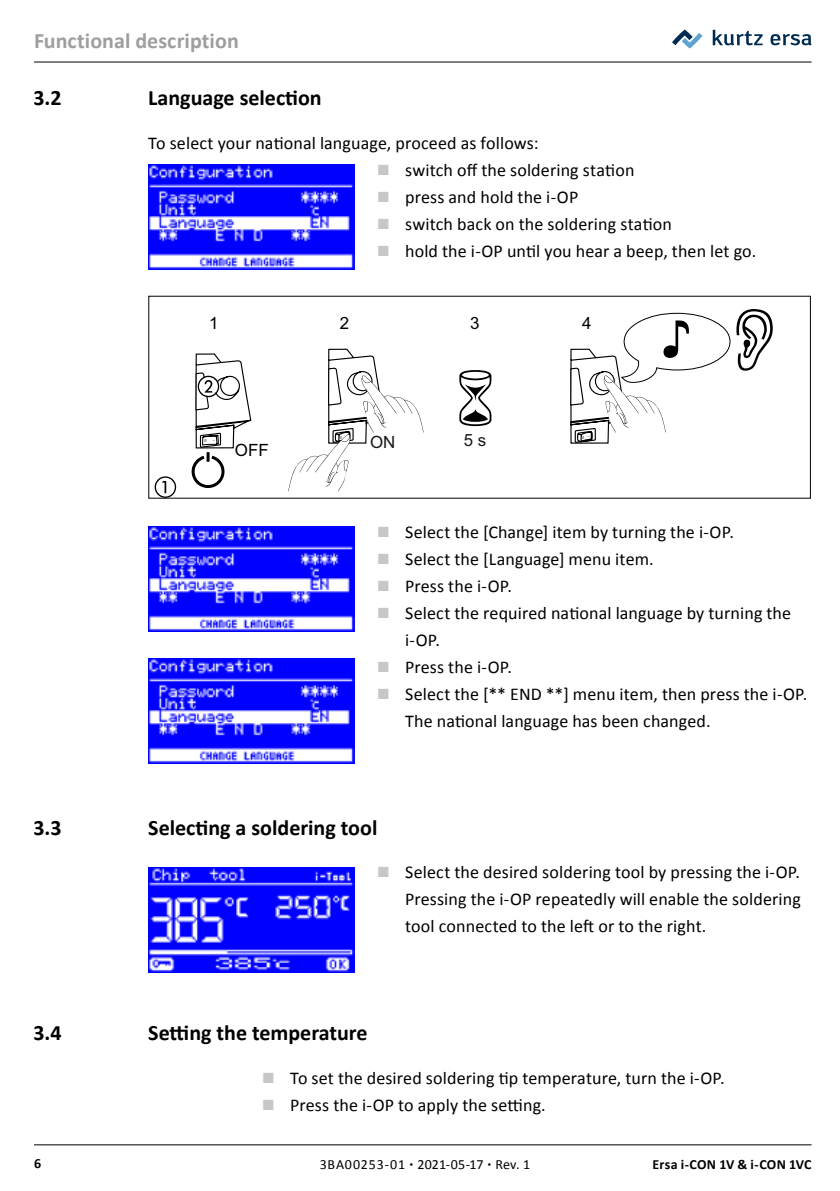
<style>
.page{position:relative;width:840px;height:1191px;background:#fff}
.page>*{position:absolute;margin:0;border:0;box-sizing:border-box;transform-origin:0 0}
.t1{font:54.6px "Arial";color:#000}
.t2{font:700 22px "Calibri";color:#000}
.t3{font:700 22px "Calibri";letter-spacing:.005em;color:#9c9e9f}
.t4{font:18px/27px "Calibri";letter-spacing:.005em;color:#000}
.t5{font:16.8px "Arial";color:#000}
.t6{font:16.8px "Arial";color:#1b171b}
.t7{font:14px "Calibri";letter-spacing:.045em;color:#000}
.t8{font:700 14px "Calibri";letter-spacing:.015em;color:#000}
.s1{font-family:"Arial";font-size:22px;color:#c6c7c8}
.s2{font-size:8px}
</style>
<div class="page">
<hr style="left:34px;top:62px;width:777px;height:1px;background:#000">
<hr style="left:34px;top:1144px;width:777px;height:1px;background:#000">
<svg style="left:712px;top:30px;width:50px;height:15px"></svg>
<svg style="left:770px;top:34px;width:41px;height:11px"></svg>
<svg style="left:672px;top:29px;width:30px;height:20px"></svg>
<img style="left:149px;top:164px;width:205px;height:105px">
<svg style="left:736px;top:309px;width:36px;height:62px"></svg>
<svg style="left:459px;top:370px;width:32px;height:56px"></svg>
<img style="left:148px;top:527px;width:206px;height:105px">
<img style="left:149px;top:658px;width:205px;height:106px">
<img style="left:148px;top:867px;width:206px;height:105px">
<svg style="left:154px;top:476px;width:22px;height:22px"></svg>
<svg style="left:288px;top:348px;width:135px;height:143px"></svg>
<svg style="left:570px;top:312px;width:160px;height:132px"></svg>
<svg style="left:191px;top:353px;width:61px;height:135px"></svg>
<p class="t3" style="left:34px;top:27px;width:206px">Functional description</p>
<p class="t2" style="left:33px;top:84px;width:30px">3.2</p>
<p class="t2" style="left:148px;top:84px;width:175px">Language selection</p>
<p class="t4" style="left:148px;top:130px;width:391px">To select your national language, proceed as follows:</p>
<p class="t4" style="left:376px;top:156px;width:259px"><span class="s1">■</span> switch off the soldering station</p>
<p class="t4" style="left:376px;top:183px;width:203px"><span class="s1">■</span> press and hold the i-OP</p>
<p class="t4" style="left:376px;top:210px;width:297px"><span class="s1">■</span> switch back on the soldering station</p>
<p class="t4" style="left:376px;top:237px;width:381px"><span class="s1">■</span> hold the i-OP until you hear a beep, then let go.</p>
<p class="t5" style="left:209px;top:312px;width:11px">1</p>
<p class="t5" style="left:340px;top:312px;width:11px">2</p>
<p class="t5" style="left:469px;top:312px;width:11px">3</p>
<p class="t5" style="left:581px;top:312px;width:11px">4</p>
<p class="t5" style="left:235px;top:439px;width:35px">OFF</p>
<p class="t6" style="left:370px;top:431px;width:27px">ON</p>
<p class="t6" style="left:463px;top:429px;width:24px">5 s</p>
<h1 class="t1" style="left:662px;top:302px;width:29px">♪</h1>
<p class="t4" style="left:376px;top:519px;width:358px"><span class="s1">■</span> Select the [Change] item by turning the i-OP.</p>
<p class="t4" style="left:376px;top:545px;width:278px"><span class="s1">■</span> Select the [Language] menu item.</p>
<p class="t4" style="left:376px;top:572px;width:137px"><span class="s1">■</span> Press the i-OP.</p>
<p class="t4" style="left:405px;top:599px;width:387px;text-indent:-28px"><span class="s1">■</span> Select the required national language by turning the i-OP.</p>
<p class="t4" style="left:376px;top:653px;width:137px"><span class="s1">■</span> Press the i-OP.</p>
<p class="t4" style="left:405px;top:680px;width:403px;text-indent:-28px"><span class="s1">■</span> Select the [** END **] menu item, then press the i-OP.<br>The national language has been changed.</p>
<p class="t2" style="left:33px;top:813px;width:30px">3.3</p>
<p class="t2" style="left:148px;top:813px;width:230px">Selecting a soldering tool</p>
<p class="t4" style="left:405px;top:859px;width:397px;text-align:justify;text-indent:-28px"><span class="s1">■</span> Select the desired soldering tool by pressing the i-OP.<br>Pressing the i-OP repeatedly will enable the soldering tool connected to the left or to the right.</p>
<p class="t2" style="left:33px;top:1018px;width:30px">3.4</p>
<p class="t2" style="left:148px;top:1018px;width:220px">Setting the temperature</p>
<p class="t4" style="left:261px;top:1064px;width:464px"><span class="s1">■</span> To set the desired soldering tip temperature, turn the i-OP.</p>
<p class="t4" style="left:262px;top:1091px;width:285px"><span class="s1">■</span> Press the i-OP to apply the setting.</p>
<p class="t8" style="left:34px;top:1154px;width:9px">6</p>
<p class="t7" style="left:319px;top:1155px;width:212px">3BA00253-01 <span class="s2">•</span> 2021-05-17 <span class="s2">•</span> Rev. 1</p>
<p class="t8" style="left:652px;top:1155px;width:160px">Ersa i-CON 1V &amp; i-CON 1VC</p>
</div>
